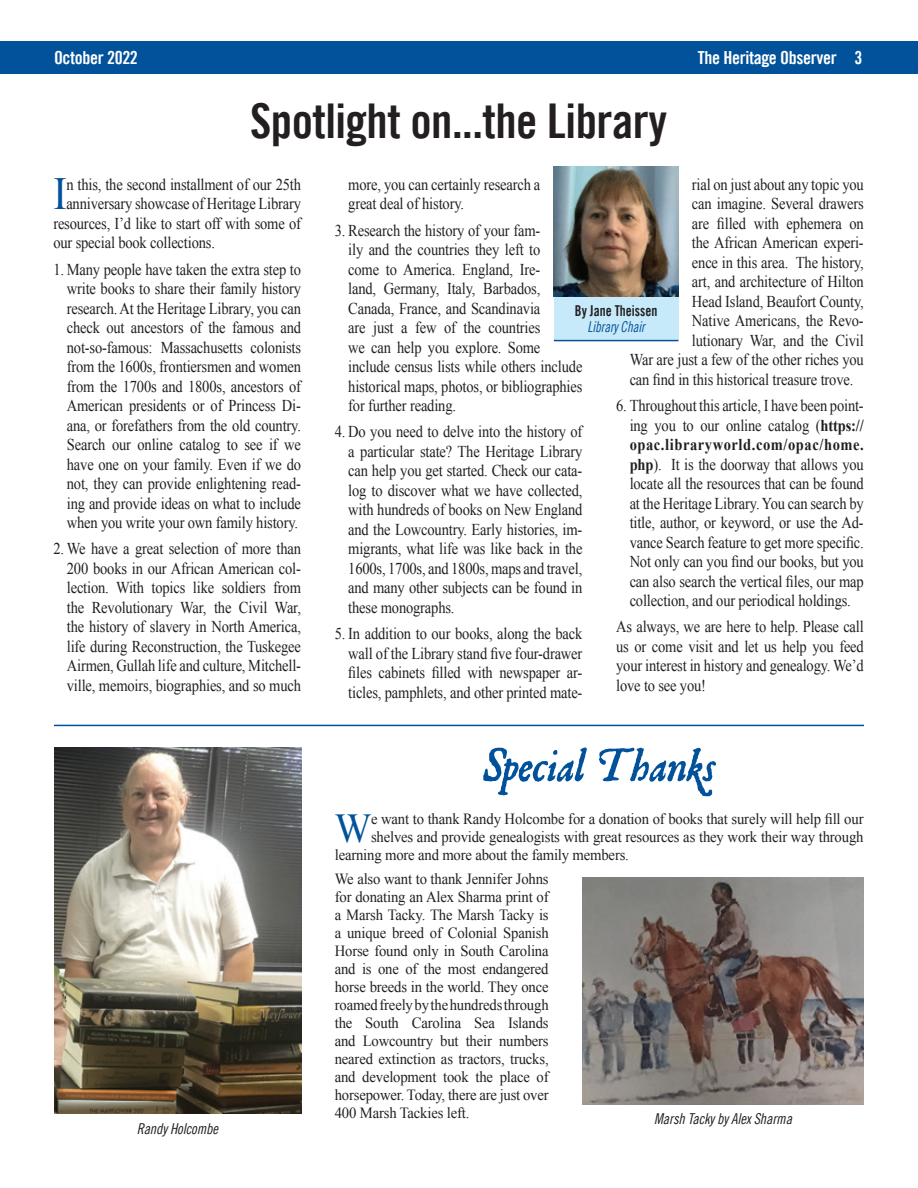
<style>
.page{position:relative;width:918px;height:1188px;background:#fff}
.page>*{position:absolute;margin:0;border:0;box-sizing:border-box;transform-origin:0 0}
.t1{font:italic 51px "Roman Antique";color:#01529a}
.t2{font:48px "Trade Gothic LT Bold Cond Twenty";letter-spacing:-.01em;color:#231f20}
.t3{font:45.9px "Times New Roman";color:#01529a;scale:.88 1}
.t4{font:41.1px "Times New Roman";color:#01529a;scale:.95 1}
.t5{font:18px "Trade Gothic LT Bold Cond Twenty";letter-spacing:-.02em;color:#fff}
.t6{font:16.5px/19.5px "Times New Roman";letter-spacing:-.01em;color:#231f20;text-align:justify;scale:.88 1}
.t7{font:15.45px/18px "Times New Roman";letter-spacing:-.01em;color:#231f20;text-align:justify;scale:.95 1}
.t8{font:15px "Trade Gothic LT Cond Eighteen Obl";letter-spacing:-.01em;color:#231f20;scale:.96 1}
.t9{font:15px "Trade Gothic LT Bold Cond Twenty";color:#231f20;scale:.9 1}
.t10{font:15px "Trade Gothic LT Cond Eighteen Obl";letter-spacing:-.01em;color:#06539b;scale:.87 1}
.s1{font-weight:700}
</style>
<div class="page">
<div style="left:0;top:41px;width:918px;height:32px;background:#01529a"></div>
<hr style="left:54px;top:725px;width:810px;height:1px;background:#01529a">
<div style="left:554px;top:296px;width:124px;height:44px;background:#c6eafa"></div>
<img style="left:554px;top:167px;width:124px;height:130px">
<hr style="left:554px;top:340px;width:124px;height:1px;background:#06539b">
<img style="left:54px;top:747px;width:248px;height:366px">
<img style="left:582px;top:877px;width:282px;height:227px">
<p class="t5" style="left:54px;top:47px;width:85px">October 2022</p>
<p class="t5" style="left:698px;top:47px;width:166px">The Heritage Observer 3</p>
<h2 class="t2" style="left:250px;top:92px;width:419px">Spotlight on...the Library</h2>
<h3 class="t3" style="left:53px;top:163px;width:17px">I</h3>
<p class="t6" style="left:66px;top:174px;width:268px">n this, the second installment of our 25th</p>
<p class="t6" style="left:66px;top:194px;width:268px">anniversary showcase of Heritage Library</p>
<p class="t6" style="left:53px;top:213px;width:283px">resources, I’d like to start off with some of</p>
<p class="t6" style="left:53px;top:233px;width:185px">our special book collections.</p>
<p class="t6" style="left:67px;top:259px;width:268px;text-indent:-14px">1. Many people have taken the extra step to write books to share their family history research. At the Heritage Library, you can check out ancestors of the famous and not-so-famous: Massachusetts colonists from the 1600s, frontiersmen and women from the 1700s and 1800s, ancestors of American presidents or of Princess Di&shy;ana, or forefathers from the old country.<br>Search our online catalog to see if we have one on your family. Even if we do not, they can provide enlightening read&shy;ing and provide ideas on what to include when you write your own family history.</p>
<p class="t6" style="left:67px;top:539px;width:268px;text-indent:-14px">2. We have a great selection of more than 200 books in our African American col&shy;lection. With topics like soldiers from the Revolutionary War, the Civil War, the history of slavery in North America, life during Reconstruction, the Tuskegee Airmen, Gullah life and culture, Mitchell&shy;ville, memoirs, biographies, and so much</p>
<p class="t8" style="left:137px;top:1120px;width:86px">Randy Holcombe</p>
<p class="t6" style="left:692px;top:174px;width:197px">rial on just about any topic you</p>
<p class="t6" style="left:692px;top:194px;width:197px">can imagine. Several drawers</p>
<p class="t6" style="left:692px;top:213px;width:197px">are filled with ephemera on</p>
<p class="t6" style="left:692px;top:233px;width:197px">the African American experi-</p>
<p class="t6" style="left:692px;top:252px;width:197px">ence in this area. The history,</p>
<p class="t6" style="left:692px;top:272px;width:197px">art, and architecture of Hilton</p>
<p class="t6" style="left:692px;top:291px;width:197px">Head Island, Beaufort County,</p>
<p class="t6" style="left:692px;top:311px;width:197px">Native Americans, the Revo-</p>
<p class="t6" style="left:692px;top:330px;width:197px">lutionary War, and the Civil</p>
<p class="t6" style="left:630px;top:350px;width:268px">War are just a few of the other riches you</p>
<p class="t6" style="left:630px;top:369px;width:256px">can find in this historical treasure trove.</p>
<p class="t6" style="left:630px;top:395px;width:268px;text-indent:-14px">6. Throughout this article, I have been point&shy;ing you to our online catalog (<span class="s1">https:// opac.libraryworld.com/opac/home. php</span>). It is the doorway that allows you locate all the resources that can be found at the Heritage Library. You can search by title, author, or keyword, or use the Ad&shy;vance Search feature to get more specific.<br>Not only can you find our books, but you can also search the vertical files, our map collection, and our periodical holdings.</p>
<p class="t6" style="left:616px;top:617px;width:283px">As always, we are here to help. Please call us or come visit and let us help you feed your interest in history and genealogy. We’d love to see you!</p>
<p class="t6" style="left:348px;top:174px;width:220px">more, you can certainly research a great deal of history.</p>
<p class="t6" style="left:348px;top:220px;width:268px;text-align:left;text-indent:-14px">3. Research the history of your fam-<br>ily and the countries they left to<br>come to America. England, Ire-<br>land, Germany, Italy, Barbados, Canada, France, and Scandinavia<br>are just a few of the countries<br>we can help you explore. Some include census lists while others include historical maps, photos, or bibliographies for further reading.</p>
<p class="t6" style="left:348px;top:422px;width:268px;text-indent:-14px">4. Do you need to delve into the history of a particular state? The Heritage Library can help you get started. Check our cata&shy;log to discover what we have collected, with hundreds of books on New England and the Lowcountry. Early histories, im&shy;migrants, what life was like back in the 1600s, 1700s, and 1800s, maps and travel, and many other subjects can be found in these monographs.</p>
<p class="t6" style="left:348px;top:623px;width:268px;text-indent:-14px">5. In addition to our books, along the back wall of the Library stand five four-drawer files cabinets filled with newspaper ar&shy;ticles, pamphlets, and other printed mate-</p>
<p class="t9" style="left:575px;top:301px;width:93px">By Jane Theissen</p>
<p class="t10" style="left:588px;top:318px;width:67px">Library Chair</p>
<h1 class="t1" style="left:483px;top:735px;width:235px">Special T hanks</h1>
<h3 class="t4" style="left:335px;top:800px;width:40px">W</h3>
<p class="t7" style="left:371px;top:809px;width:520px">e want to thank Randy Holcombe for a donation of books that surely will help fill our</p>
<p class="t7" style="left:371px;top:827px;width:520px">shelves and provide genealogists with great resources as they work their way through</p>
<p class="t7" style="left:335px;top:845px;width:311px">learning more and more about the family members.</p>
<p class="t7" style="left:335px;top:870px;width:227px">We also want to thank Jennifer Johns for donating an Alex Sharma print of a Marsh Tacky. The Marsh Tacky is a unique breed of Colonial Spanish Horse found only in South Carolina and is one of the most endangered horse breeds in the world. They once roamed freely by the hundreds through the South Carolina Sea Islands and Lowcountry but their numbers neared extinction as tractors, trucks, and development took the place of horsepower. Today, there are just over 400 Marsh Tackies left.</p>
<p class="t8" style="left:654px;top:1110px;width:145px">Marsh Tacky by Alex Sharma</p>
</div>
